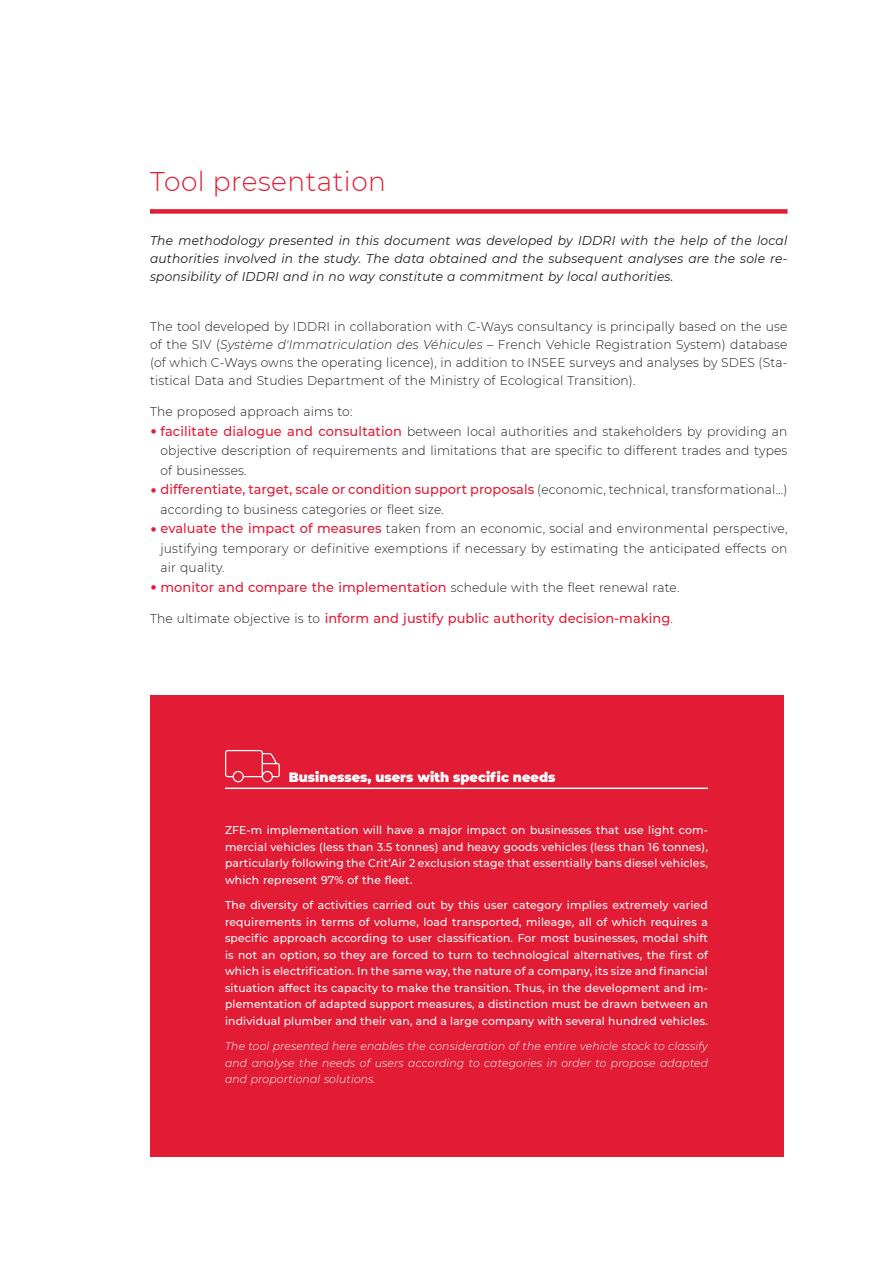
<style>
.page{position:relative;width:893px;height:1263px;background:#fff}
.page>*{position:absolute;margin:0;border:0;box-sizing:border-box;transform-origin:0 0}
.t1{font:300 27px "Montserrat";letter-spacing:.02em;color:#e21c35}
.RIPPLE_Normal{font:500 13.5px "Montserrat";letter-spacing:.005em;color:#e21c35;scale:.96 1}
.RIPPLE_BOX_Title{font:900 13.5px "Montserrat";color:#fff;scale:.96 1}
.RIPPLE_Normal-2{font:300 12.75px/19.5px "Montserrat";letter-spacing:.015em;color:#1d1d1b;text-align:justify;scale:.96 1}
.RIPPLE_Normal-3{font:italic 12.75px/18px "Montserrat";letter-spacing:.015em;color:#1d1d1b;text-align:justify;scale:.96 1}
.RIPPLE_encadre{font:500 11.25px/16.5px "Montserrat";letter-spacing:.015em;color:#fff;text-align:justify;scale:.96 1}
.RIPPLE_encadre-2{font:italic 300 11.25px/16.5px "Montserrat";letter-spacing:.015em;color:#fff;text-align:justify;scale:.96 1}
.s1{font-style:italic}
.s2{font-weight:500;font-size:13.5px;color:#e21c35}
.s3{font-weight:300;font-size:12.75px;color:#1d1d1b}
</style>
<div class="page">
<div style="left:150px;top:695px;width:633px;height:461px;background:#e21c35"></div>
<hr style="left:225px;top:787px;width:483px;height:2px;background:#fff">
<div style="left:150px;top:209px;width:638px;height:5px;background:#e21c35"></div>
<svg style="left:225px;top:750px;width:55px;height:32px"></svg>
<p class="t1" style="left:150px;top:163px;width:237px">Tool presentation</p>
<p class="RIPPLE_Normal-3" style="left:150px;top:231px;width:666px">The methodology presented in this document was developed by IDDRI with the help of the local authorities involved in the study. The data obtained and the subsequent analyses are the sole re&shy;sponsibility of IDDRI and in no way constitute a commitment by local authorities.</p>
<p class="RIPPLE_Normal-2" style="left:150px;top:317px;width:666px;line-height:18px">The tool developed by IDDRI in collaboration with C-Ways consultancy is principally based on the use of the SIV (<span class="s1">Système d'Immatriculation des Véhicules</span> – French Vehicle Registration System) database (of which C-Ways owns the operating licence), in addition to INSEE surveys and analyses by SDES (Sta&shy;tistical Data and Studies Department of the Ministry of Ecological Transition).</p>
<p class="RIPPLE_Normal-2" style="left:150px;top:401px;width:212px">The proposed approach aims to:</p>
<p class="RIPPLE_Normal-2" style="left:160px;top:421px;width:655px"><span class="s2">facilitate dialogue and consultation</span> between local authorities and stakeholders by providing an objective description of requirements and limitations that are specific to different trades and types of businesses.</p>
<p class="RIPPLE_Normal" style="left:160px;top:480px;width:655px">differentiate, target, scale or condition support proposals <span class="s3">(economic, technical, transformational...)</span></p>
<p class="RIPPLE_Normal-2" style="left:160px;top:499px;width:297px">according to business categories or fleet size.</p>
<p class="RIPPLE_Normal-2" style="left:160px;top:518px;width:655px"><span class="s2">evaluate the impact of measures</span> taken from an economic, social and environmental perspective, justifying temporary or definitive exemptions if necessary by estimating the anticipated effects on air quality.</p>
<p class="RIPPLE_Normal" style="left:160px;top:577px;width:542px">monitor and compare the implementation <span class="s3">schedule with the fleet renewal rate.</span></p>
<p class="RIPPLE_Normal" style="left:150px;top:609px;width:546px"><span class="s3">The ultimate objective is to</span> inform and justify public authority decision-making<span class="s3">.</span></p>
<p class="RIPPLE_BOX_Title" style="left:289px;top:767px;width:279px">Businesses, users with specific needs</p>
<p class="RIPPLE_encadre" style="left:225px;top:821px;width:505px">ZFE-m implementation will have a major impact on businesses that use light com&shy;mercial vehicles (less than 3.5 tonnes) and heavy goods vehicles (less than 16 tonnes), particularly following the Crit’Air 2 exclusion stage that essentially bans diesel vehicles, which represent 97% of the fleet.</p>
<p class="RIPPLE_encadre" style="left:225px;top:896px;width:505px">The diversity of activities carried out by this user category implies extremely varied requirements in terms of volume, load transported, mileage, all of which requires a specific approach according to user classification. For most businesses, modal shift is not an option, so they are forced to turn to technological alternatives, the first of which is electrification. In the same way, the nature of a company, its size and financial situation affect its capacity to make the transition. Thus, in the development and im&shy;plementation of adapted support measures, a distinction must be drawn between an individual plumber and their van, and a large company with several hundred vehicles.</p>
<p class="RIPPLE_encadre-2" style="left:225px;top:1037px;width:505px">The tool presented here enables the consideration of the entire vehicle stock to classify and analyse the needs of users according to categories in order to propose adapted and proportional solutions.</p>
</div>
